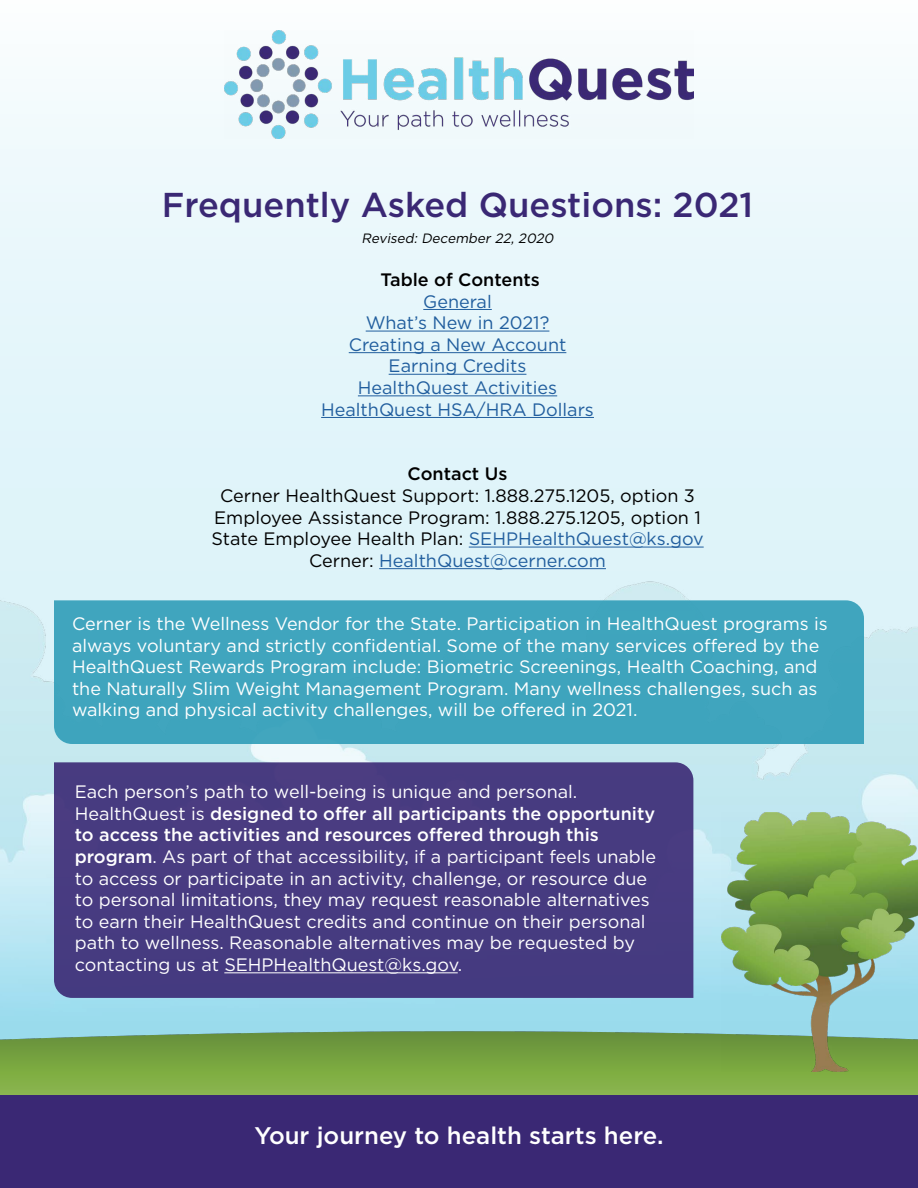
<style>
.page{position:relative;width:918px;height:1188px;background:#fff}
.page>*{position:absolute;margin:0;border:0;box-sizing:border-box;transform-origin:0 0}
.t1{font:500 34.5px "Gotham";color:#3a2874}
.t2{font:500 24px "Gotham";color:#fff}
.t3{font:18px/21.6px "Gotham";color:#fff}
.t4{font:18px/21.6px "Gotham";color:#000;text-align:center}
.t5{font:18px/21.6px "Gotham";color:#215e9e;text-align:center}
.t6{font:500 18px "Gotham";color:#000}
.t7{font:italic 13.5px "Gotham";color:#000}
.s1{color:#215e9e}
.s2{font-weight:500}
</style>
<div class="page">
<svg style="left:0;top:68px;width:918px;height:502px;background:#e6f6fa"></svg>
<img style="left:0;top:570px;width:918px;height:452px">
<img style="left:0;top:1022px;width:918px;height:73px">
<img style="left:722px;top:812px;width:196px;height:260px">
<hr style="left:423px;top:309px;width:69px;height:1px;background:#215e9e">
<hr style="left:366px;top:331px;width:183px;height:1px;background:#215e9e">
<hr style="left:349px;top:352px;width:217px;height:1px;background:#215e9e">
<hr style="left:389px;top:374px;width:137px;height:1px;background:#215e9e">
<hr style="left:358px;top:395px;width:199px;height:1px;background:#215e9e">
<hr style="left:321px;top:417px;width:273px;height:1px;background:#215e9e">
<hr style="left:469px;top:547px;width:235px;height:1px;background:#215e9e">
<hr style="left:379px;top:568px;width:227px;height:1px;background:#215e9e">
<img style="left:225px;top:30px;width:468px;height:108px">
<div style="left:54px;top:600px;width:810px;height:144px;background:#40a5be"></div>
<div style="left:54px;top:762px;width:639px;height:236px;background:#473b80"></div>
<hr style="left:224px;top:972px;width:234px;height:1px;background:#fff">
<div style="left:0;top:1095px;width:918px;height:93px;background:#3a2874"></div>
<h1 class="t1" style="left:162px;top:183px;width:593px">Frequently Asked Questions: 2021</h1>
<p class="t7" style="left:361px;top:229px;width:197px">Revised: December 22, 2020</p>
<p class="t6" style="left:381px;top:268px;width:161px">Table of Contents</p>
<p class="t5" style="left:321px;top:290px;width:274px">General<br>What’s New in 2021?<br>Creating a New Account<br>Earning Credits<br>HealthQuest Activities<br>HealthQuest HSA/HRA Dollars</p>
<p class="t6" style="left:408px;top:462px;width:101px">Contact Us</p>
<p class="t4" style="left:211px;top:485px;width:494px">Cerner HealthQuest Support: 1.888.275.1205, option 3<br>Employee Assistance Program: 1.888.275.1205, option 1<br>State Employee Health Plan: <span class="s1">SEHPHealthQuest@ks.gov </span>Cerner: <span class="s1">HealthQuest@cerner.com</span></p>
<p class="t3" style="left:72px;top:612px;width:757px">Cerner is the Wellness Vendor for the State. Participation in HealthQuest programs is always voluntary and strictly confidential. Some of the many services offered by the HealthQuest Rewards Program include: Biometric Screenings, Health Coaching, and the Naturally Slim Weight Management Program. Many wellness challenges, such as walking and physical activity challenges, will be offered in 2021.</p>
<p class="t3" style="left:75px;top:781px;width:583px">Each person’s path to well-being is unique and personal.<br>HealthQuest is <span class="s2">designed to offer all participants the opportunity to access the activities and resources offered through this program</span>. As part of that accessibility, if a participant feels unable to access or participate in an activity, challenge, or resource due to personal limitations, they may request reasonable alternatives to earn their HealthQuest credits and continue on their personal path to wellness. Reasonable alternatives may be requested by contacting us at SEHPHealthQuest@ks.gov.</p>
<h2 class="t2" style="left:254px;top:1120px;width:411px">Your journey to health starts here.</h2>
</div>
